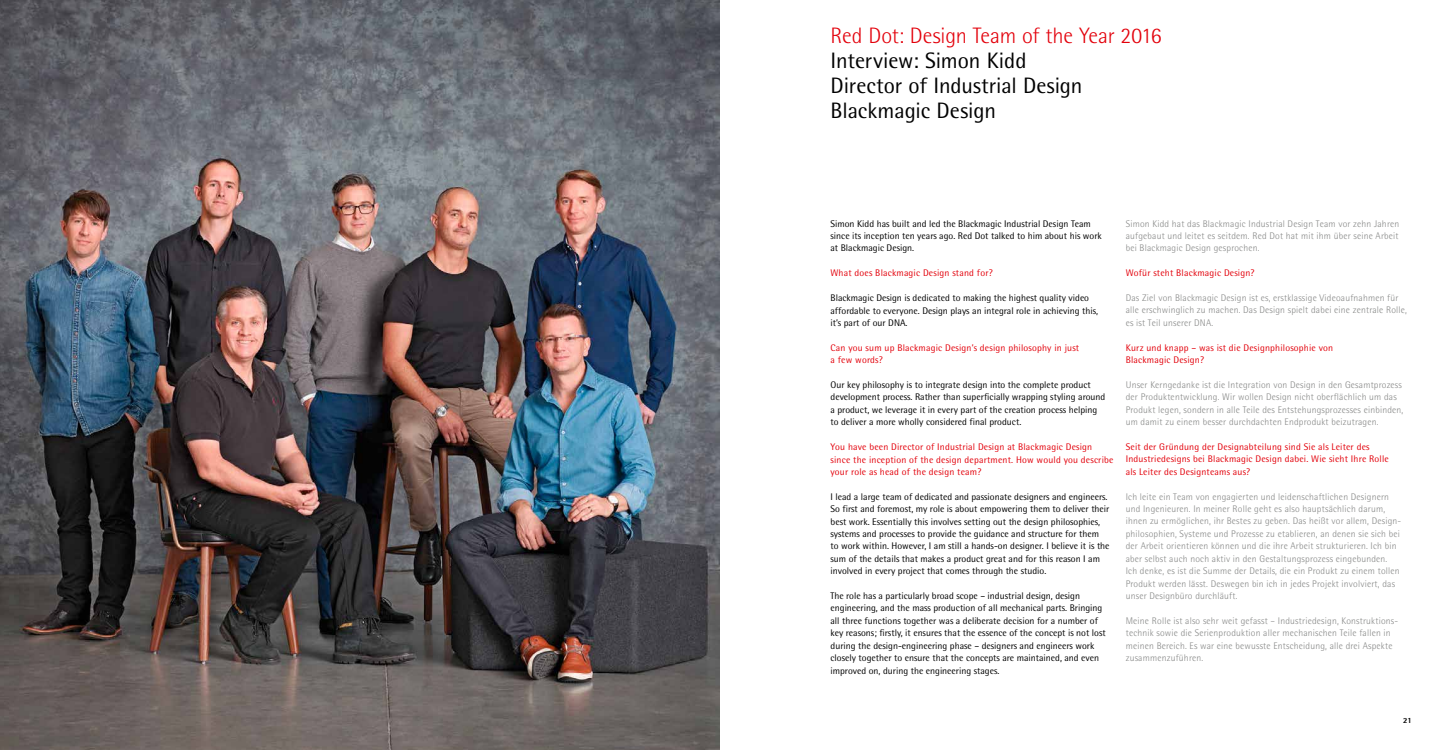
<style>
.page{position:relative;width:1439px;height:750px;background:#fff}
.page>*{position:absolute;margin:0;border:0;box-sizing:border-box;transform-origin:0 0}
.t1{font:22.31px/24.8px "Rotis Semi Sans Pro";letter-spacing:-.005em;color:#000}
.t2{font:300 22.31px "Rotis Semi Sans Pro";letter-spacing:-.005em;color:#e3000b}
.t3{font:9.62px/12.4px "Rotis Semi Sans Pro";color:#000}
.t4{font:300 9.62px/12.4px "Rotis Semi Sans Pro";letter-spacing:.02em;color:#868786}
.t5{font:9.62px/12.4px "Rotis Semi Sans Pro";letter-spacing:.02em;color:#e3000b}
.t6{font:800 7.88px "Rotis Semi Sans Pro";color:#000}
</style>
<div class="page">
<img style="left:0;top:0;width:719px;height:749px">
<h1 class="t2" style="left:830px;top:23px;width:333px">Red Dot: Design Team of the Year 2016</h1>
<h1 class="t1" style="left:830px;top:48px;width:253px">Interview: Simon Kidd<br>Director of Industrial Design<br>Blackmagic Design</h1>
<p class="t3" style="left:830px;top:217px;width:273px">Simon Kidd has built and led the Blackmagic Industrial Design Team since its inception ten years ago. Red Dot talked to him about his work at Blackmagic Design.</p>
<p class="t5" style="left:830px;top:267px;width:164px">What does Blackmagic Design stand for?</p>
<p class="t3" style="left:830px;top:291px;width:269px">Blackmagic Design is dedicated to making the highest quality video affordable to everyone. Design plays an integral role in achieving this, it’s part of our DNA.</p>
<p class="t5" style="left:830px;top:341px;width:250px">Can you sum up Blackmagic Design’s design philosophy in just a few words?</p>
<p class="t3" style="left:830px;top:378px;width:276px">Our key philosophy is to integrate design into the complete product development process. Rather than superficially wrapping styling around a product, we leverage it in every part of the creation process helping to deliver a more wholly considered final product.</p>
<p class="t5" style="left:830px;top:440px;width:284px">You have been Director of Industrial Design at Blackmagic Design since the inception of the design department. How would you describe your role as head of the design team?</p>
<p class="t3" style="left:830px;top:490px;width:281px">I lead a large team of dedicated and passionate designers and engineers.<br>So first and foremost, my role is about empowering them to deliver their best work. Essentially this involves setting out the design philosophies, systems and processes to provide the guidance and structure for them<br>to work within. However, I am still a hands-on designer. I believe it is the sum of the details that makes a product great and for this reason I am involved in every project that comes through the studio.</p>
<p class="t3" style="left:830px;top:589px;width:277px">The role has a particularly broad scope – industrial design, design engineering, and the mass production of all mechanical parts. Bringing all three functions together was a deliberate decision for a number of key reasons; firstly, it ensures that the essence of the concept is not lost during the design-engineering phase – designers and engineers work closely together to ensure that the concepts are maintained, and even improved on, during the engineering stages.</p>
<p class="t4" style="left:1125px;top:217px;width:275px;text-align:justify">Simon Kidd hat das Blackmagic Industrial Design Team vor zehn Jahren aufgebaut und leitet es seitdem. Red Dot hat mit ihm über seine Arbeit bei Blackmagic Design gesprochen.</p>
<p class="t5" style="left:1125px;top:266px;width:130px">Wofür steht Blackmagic Design?</p>
<p class="t4" style="left:1125px;top:291px;width:283px">Das Ziel von Blackmagic Design ist es, erstklassige Videoaufnahmen für alle erschwinglich zu machen. Das Design spielt dabei eine zentrale Rolle, es ist Teil unserer DNA.</p>
<p class="t5" style="left:1125px;top:341px;width:209px">Kurz und knapp – was ist die Designphilosophie von<br>Blackmagic Design?</p>
<p class="t4" style="left:1125px;top:378px;width:279px">Unser Kerngedanke ist die Integration von Design in den Gesamtprozess der Produktentwicklung. Wir wollen Design nicht oberflächlich um das Produkt legen, sondern in alle Teile des Entstehungsprozesses einbinden, um damit zu einem besser durchdachten Endprodukt beizutragen.</p>
<p class="t5" style="left:1125px;top:440px;width:264px">Seit der Gründung der Designabteilung sind Sie als Leiter des<br>Industriedesigns bei Blackmagic Design dabei. Wie sieht Ihre Rolle als Leiter des Designteams aus?</p>
<p class="t4" style="left:1125px;top:490px;width:277px">Ich leite ein Team von engagierten und leidenschaftlichen Designern und Ingenieuren. In meiner Rolle geht es also hauptsächlich darum, ihnen zu ermöglichen, ihr Bestes zu geben. Das heißt vor allem, Design&shy;philosophien, Systeme und Prozesse zu etablieren, an denen sie sich bei der Arbeit orientieren können und die ihre Arbeit strukturieren. Ich bin aber selbst auch noch aktiv in den Gestaltungsprozess eingebunden.<br>Ich denke, es ist die Summe der Details, die ein Produkt zu einem tollen Produkt werden lässt. Deswegen bin ich in jedes Projekt involviert, das unser Designbüro durchläuft.</p>
<p class="t4" style="left:1125px;top:614px;width:274px">Meine Rolle ist also sehr weit gefasst – Industriedesign, Konstruktions&shy;technik sowie die Serienproduktion aller mechanischen Teile fallen in meinen Bereich. Es war eine bewusste Entscheidung, alle drei Aspekte zusammenzuführen.</p>
<p class="t6" style="left:1403px;top:715px;width:10px">21</p>
</div>
